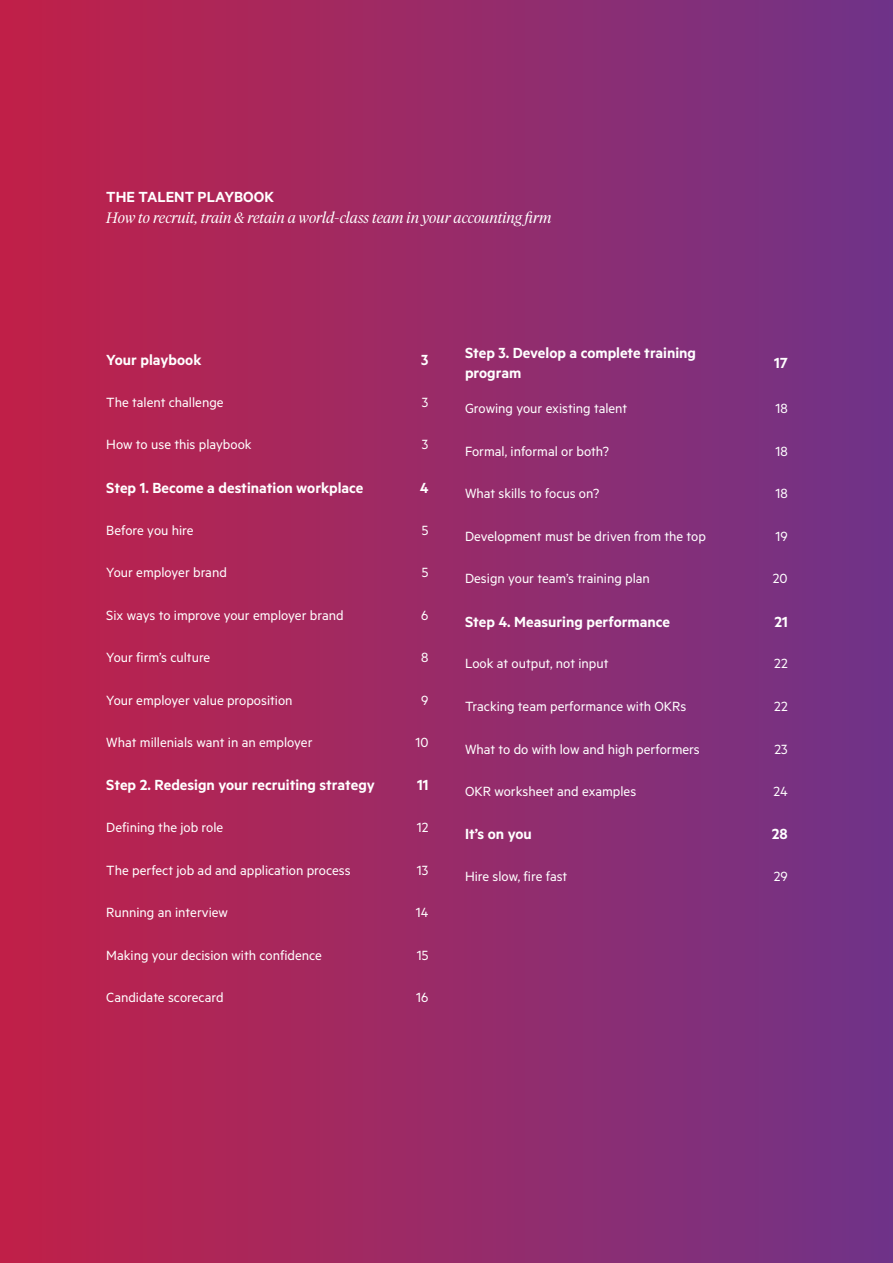
<style>
.page{position:relative;width:893px;height:1263px;background:#fff}
.page>*{position:absolute;margin:0;border:0;box-sizing:border-box;transform-origin:0 0}
.t1{font:600 16.5px/19.5px "Metric";color:#fff}
.t2{font:15px "Metric";color:#fff}
.t3{font:italic 300 15px "Tiempos Headline";color:#fff}
</style>
<div class="page">
<div style="left:0;top:0;width:893px;height:1263px;background:linear-gradient(to right,#c12148,#703489)"></div>
<p class="t1" style="left:106px;top:187px;width:169px">THE TALENT PLAYBOOK</p>
<p class="t3" style="left:106px;top:208px;width:447px">How to recruit, train &amp; retain a world-class team in your accounting firm</p>
<p class="t1" style="left:106px;top:350px;width:97px">Your playbook</p>
<p class="t1" style="left:421px;top:350px;width:9px">3</p>
<p class="t2" style="left:106px;top:393px;width:119px">The talent challenge</p>
<p class="t2" style="left:422px;top:393px;width:8px">3</p>
<p class="t2" style="left:106px;top:436px;width:147px">How to use this playbook</p>
<p class="t2" style="left:422px;top:436px;width:8px">3</p>
<p class="t1" style="left:106px;top:477px;width:259px">Step 1. Become a destination workplace</p>
<p class="t1" style="left:420px;top:477px;width:10px">4</p>
<p class="t2" style="left:106px;top:521px;width:89px">Before you hire</p>
<p class="t2" style="left:422px;top:521px;width:8px">5</p>
<p class="t2" style="left:106px;top:564px;width:122px">Your employer brand</p>
<p class="t2" style="left:422px;top:564px;width:8px">5</p>
<p class="t2" style="left:106px;top:606px;width:239px">Six ways to improve your employer brand</p>
<p class="t2" style="left:421px;top:606px;width:9px">6</p>
<p class="t2" style="left:106px;top:649px;width:106px">Your firm’s culture</p>
<p class="t2" style="left:421px;top:649px;width:9px">8</p>
<p class="t2" style="left:106px;top:691px;width:188px">Your employer value proposition</p>
<p class="t2" style="left:421px;top:691px;width:9px">9</p>
<p class="t2" style="left:106px;top:734px;width:208px">What millenials want in an employer</p>
<p class="t2" style="left:415px;top:734px;width:15px">10</p>
<p class="t1" style="left:106px;top:775px;width:270px">Step 2. Redesign your recruiting strategy</p>
<p class="t1" style="left:417px;top:775px;width:13px">11</p>
<p class="t2" style="left:106px;top:819px;width:118px">Defining the job role</p>
<p class="t2" style="left:417px;top:819px;width:13px">12</p>
<p class="t2" style="left:106px;top:861px;width:246px">The perfect job ad and application process</p>
<p class="t2" style="left:417px;top:861px;width:13px">13</p>
<p class="t2" style="left:106px;top:904px;width:123px">Running an interview</p>
<p class="t2" style="left:416px;top:904px;width:14px">14</p>
<p class="t2" style="left:106px;top:946px;width:217px">Making your decision with confidence</p>
<p class="t2" style="left:417px;top:946px;width:13px">15</p>
<p class="t2" style="left:106px;top:989px;width:119px">Candidate scorecard</p>
<p class="t2" style="left:416px;top:989px;width:14px">16</p>
<p class="t1" style="left:465px;top:343px;width:233px">Step 3. Develop a complete training program</p>
<p class="t1" style="left:774px;top:353px;width:15px">17</p>
<p class="t2" style="left:465px;top:400px;width:164px">Growing your existing talent</p>
<p class="t2" style="left:775px;top:400px;width:14px">18</p>
<p class="t2" style="left:465px;top:442px;width:145px">Formal, informal or both?</p>
<p class="t2" style="left:775px;top:442px;width:14px">18</p>
<p class="t2" style="left:465px;top:485px;width:136px">What skills to focus on?</p>
<p class="t2" style="left:775px;top:485px;width:14px">18</p>
<p class="t2" style="left:465px;top:527px;width:242px">Development must be driven from the top</p>
<p class="t2" style="left:775px;top:527px;width:14px">19</p>
<p class="t2" style="left:465px;top:570px;width:186px">Design your team’s training plan</p>
<p class="t2" style="left:773px;top:570px;width:16px">20</p>
<p class="t1" style="left:465px;top:611px;width:207px">Step 4. Measuring performance</p>
<p class="t1" style="left:774px;top:611px;width:15px">21</p>
<p class="t2" style="left:465px;top:655px;width:145px">Look at output, not input</p>
<p class="t2" style="left:774px;top:655px;width:15px">22</p>
<p class="t2" style="left:465px;top:698px;width:223px">Tracking team performance with OKRs</p>
<p class="t2" style="left:774px;top:698px;width:15px">22</p>
<p class="t2" style="left:465px;top:740px;width:236px">What to do with low and high performers</p>
<p class="t2" style="left:774px;top:740px;width:15px">23</p>
<p class="t2" style="left:465px;top:783px;width:173px">OKR worksheet and examples</p>
<p class="t2" style="left:773px;top:783px;width:16px">24</p>
<p class="t1" style="left:465px;top:824px;width:68px">It’s on you</p>
<p class="t1" style="left:772px;top:824px;width:17px">28</p>
<p class="t2" style="left:465px;top:868px;width:104px">Hire slow, fire fast</p>
<p class="t2" style="left:774px;top:868px;width:15px">29</p>
</div>
